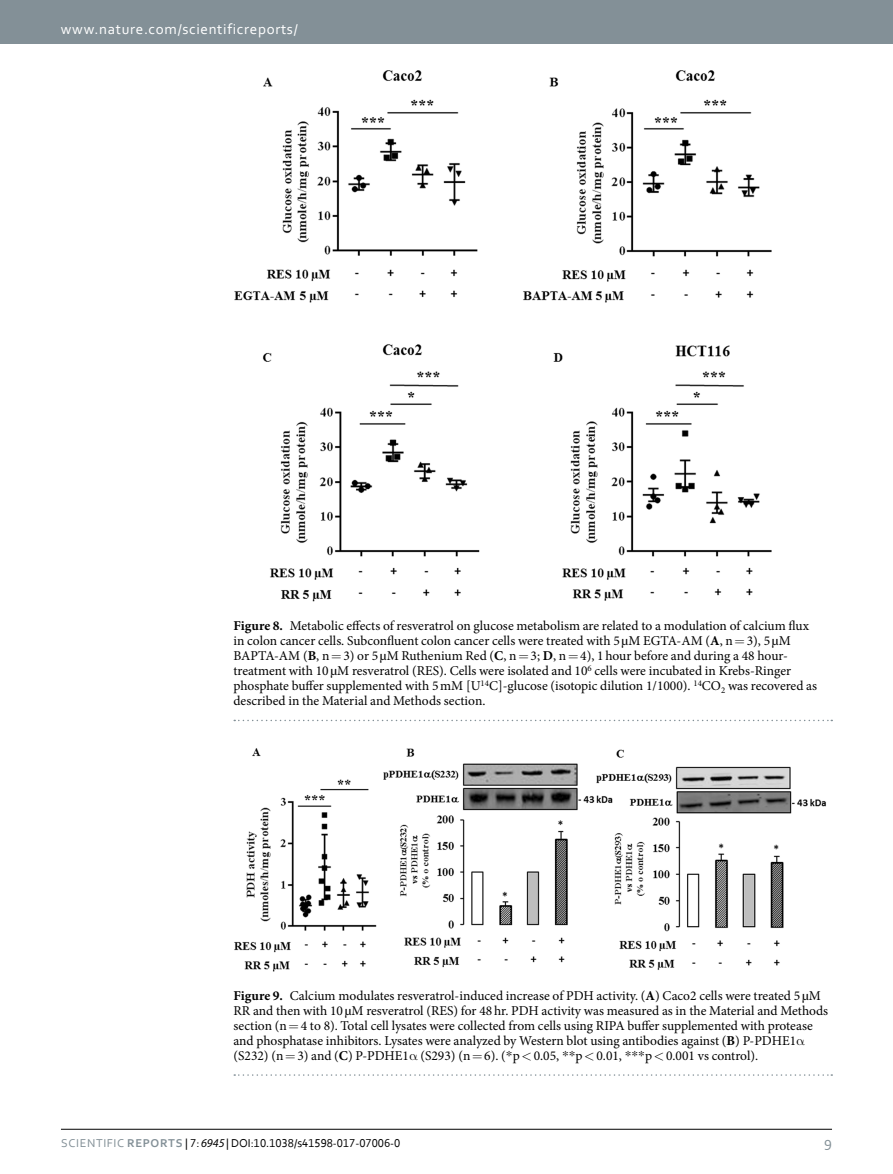
<style>
.page{position:relative;width:893px;height:1174px;background:#fff}
.page>*{position:absolute;margin:0;border:0;box-sizing:border-box;transform-origin:0 0}
.t1{font:15px "Corbel 2";letter-spacing:.045em;color:#fff}
.t2{font:15px "Corbel 2";color:#839097}
.t3{font:13.5px/15px "Minion Pro";color:#000}
.t4{font:12px "Corbel";color:#000}
.s1{font-weight:700}
.s2{font-family:"STIX General"}
.s3{font-family:"Corbel 2";color:#839097}
.s4{font-family:"Corbel Bold 2";color:#839097}
.s5{font-family:"Myriad Pro";font-style:italic}
</style>
<div class="page">
<div style="left:0;top:0;width:893px;height:43px;background:#839097"></div>
<hr style="left:61px;top:1129px;width:771px;height:1px;background:#000">
<img style="left:234px;top:70px;width:538px;height:532px">
<svg style="left:234px;top:719px;width:598px;height:2px"></svg>
<img style="left:234px;top:748px;width:592px;height:224px">
<svg style="left:234px;top:1074px;width:598px;height:1px"></svg>
<p class="t1" style="left:61px;top:19px;width:238px">www.nature.com/scientificreports/</p>
<p class="t3" style="left:233px;top:618px;width:585px"><span class="s1">Figure 8.</span> Metabolic effects of resveratrol on glucose metabolism are related to a modulation of calcium flux in colon cancer cells. Subconfluent colon cancer cells were treated with 5 <span class="s2">µ</span>M EGTA-AM (<span class="s1">A</span>, n 3), 5 <span class="s2">µ</span>M BAPTA-AM (<span class="s1">B</span>, n 3) or 5 <span class="s2">µ</span>M Ruthenium Red (<span class="s1">C</span>, n 3; <span class="s1">D</span>, n 4), 1hour before and during a 48 hour&shy;treatment with 10 <span class="s2">µ</span>M resveratrol (RES). Cells were isolated and 10<sup>6</sup> cells were incubated in Krebs-Ringer phosphate buffer supplemented with 5mM [U<sup>14</sup>C]-glucose (isotopic dilution 1/1000). <sup>14</sup>CO<sub>2</sub> was recovered as described in the Material and Methods section.</p>
<p class="t3" style="left:233px;top:988px;width:596px"><span class="s1">Figure 9.</span> Calcium modulates resveratrol-induced increase of PDH activity. (<span class="s1">A</span>) Caco2 cells were treated 5 <span class="s2">µ</span>M RR and then with 10 <span class="s2">µ</span>M resveratrol (RES) for 48hr. PDH activity was measured as in the Material and Methods section (n 4 to 8). Total cell lysates were collected from cells using RIPA buffer supplemented with protease and phosphatase inhibitors. Lysates were analyzed by Western blot using antibodies against (<span class="s1">B</span>) P-PDHE1 (S232) (n 3) and (<span class="s1">C</span>) P-PDHE1 (S293) (n 6). (<span class="s2">*</span>p 0.05, <span class="s2">**</span>p 0.01, <span class="s2">***</span>p 0.001 vs control).</p>
<p class="t4" style="left:61px;top:1135px;width:341px"><span class="s3">SCIENtIFIC</span> <span class="s4">REPORTS</span> | 7: <span class="s5">6945</span> | DOI:10.1038/s41598-017-07006-0</p>
<p class="t2" style="left:824px;top:1132px;width:9px">9</p>
</div>
